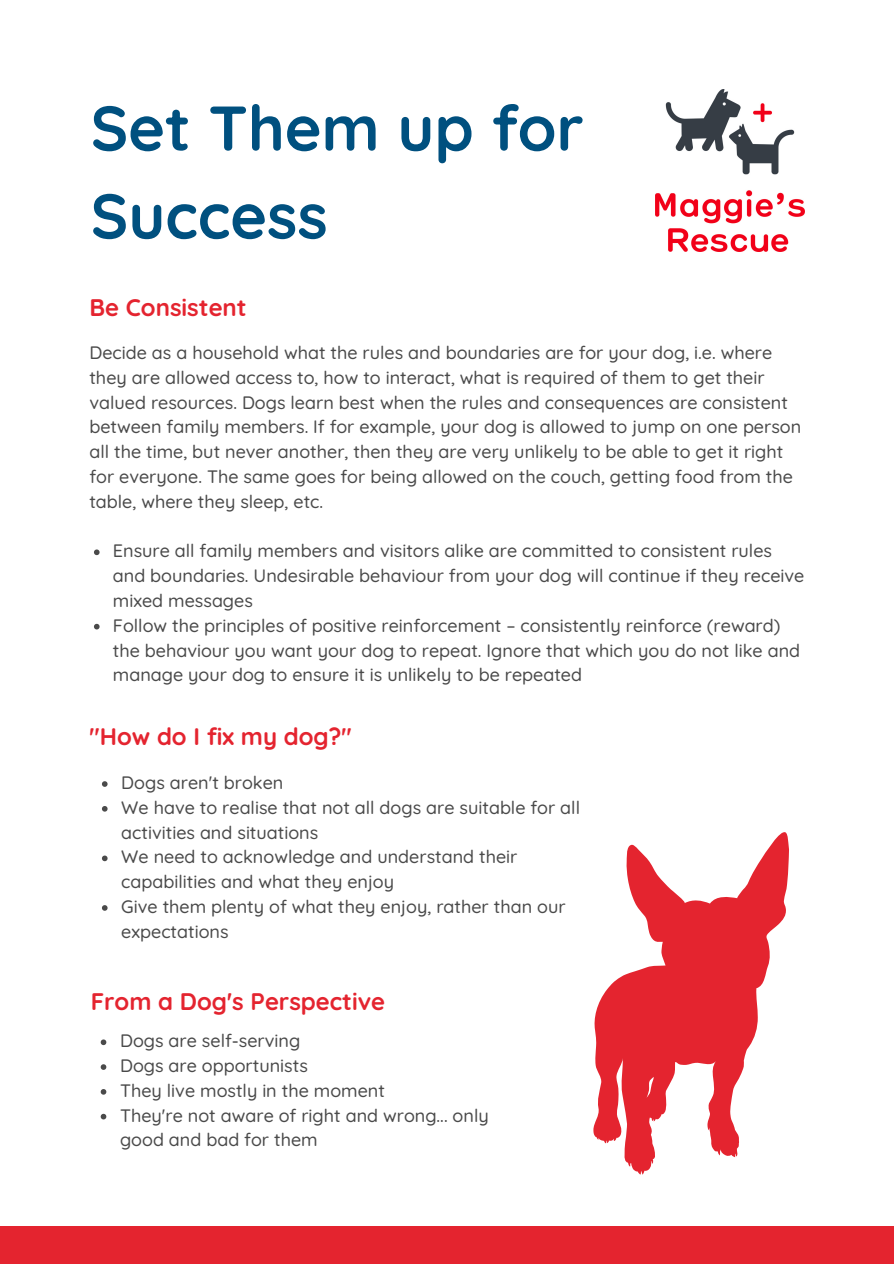
<style>
.page{position:relative;width:894px;height:1264px;background:#fff}
.page>*{position:absolute;margin:0;border:0;box-sizing:border-box;transform-origin:0 0}
.t1{font:700 63px/87.8px "Quicksand";color:#00507f}
.t2{font:700 24px "Quicksand";color:#e4242f}
.t3{font:500 18px/24.8px "Quicksand";color:#4a4a4a}
</style>
<div class="page">
<div style="left:0;top:1226px;width:893px;height:37px;background:#e4242f"></div>
<svg style="left:593px;top:832px;width:196px;height:342px"></svg>
<svg style="left:94px;top:549px;width:5px;height:6px"></svg>
<svg style="left:94px;top:624px;width:5px;height:5px"></svg>
<svg style="left:102px;top:781px;width:5px;height:5px"></svg>
<svg style="left:102px;top:806px;width:5px;height:5px"></svg>
<svg style="left:102px;top:855px;width:5px;height:6px"></svg>
<svg style="left:102px;top:905px;width:5px;height:5px"></svg>
<svg style="left:101px;top:1039px;width:5px;height:6px"></svg>
<svg style="left:101px;top:1064px;width:5px;height:5px"></svg>
<svg style="left:101px;top:1089px;width:5px;height:5px"></svg>
<svg style="left:101px;top:1113px;width:5px;height:6px"></svg>
<img style="left:655px;top:89px;width:149px;height:163px">
<p class="t1" style="left:91px;top:83px;width:494px">Set Them up for<br>Success</p>
<p class="t2" style="left:89px;top:292px;width:159px">Be Consistent</p>
<p class="t3" style="left:89px;top:340px;width:713px">Decide as a household what the rules and boundaries are for your dog, i.e. where they are allowed access to, how to interact, what is required of them to get their valued resources. Dogs learn best when the rules and consequences are consistent between family members. If for example, your dog is allowed to jump on one person all the time, but never another, then they are very unlikely to be able to get it right for everyone. The same goes for being allowed on the couch, getting food from the table, where they sleep, etc.</p>
<p class="t3" style="left:113px;top:538px;width:692px">Ensure all family members and visitors alike are committed to consistent rules and boundaries. Undesirable behaviour from your dog will continue if they receive mixed messages</p>
<p class="t3" style="left:113px;top:612px;width:688px">Follow the principles of positive reinforcement – consistently reinforce (reward) the behaviour you want your dog to repeat. Ignore that which you do not like and manage your dog to ensure it is unlikely to be repeated</p>
<p class="t2" style="left:89px;top:720px;width:264px">"How do I fix my dog?"</p>
<p class="t3" style="left:121px;top:770px;width:164px">Dogs aren't broken</p>
<p class="t3" style="left:121px;top:794px;width:460px">We have to realise that not all dogs are suitable for all activities and situations</p>
<p class="t3" style="left:121px;top:844px;width:397px">We need to acknowledge and understand their capabilities and what they enjoy</p>
<p class="t3" style="left:121px;top:893px;width:445px">Give them plenty of what they enjoy, rather than our expectations</p>
<p class="t2" style="left:91px;top:985px;width:296px">From a Dog's Perspective</p>
<p class="t3" style="left:120px;top:1028px;width:182px">Dogs are self-serving</p>
<p class="t3" style="left:120px;top:1052px;width:189px">Dogs are opportunists</p>
<p class="t3" style="left:120px;top:1077px;width:266px">They live mostly in the moment</p>
<p class="t3" style="left:120px;top:1102px;width:370px">They're not aware of right and wrong... only good and bad for them</p>
</div>
